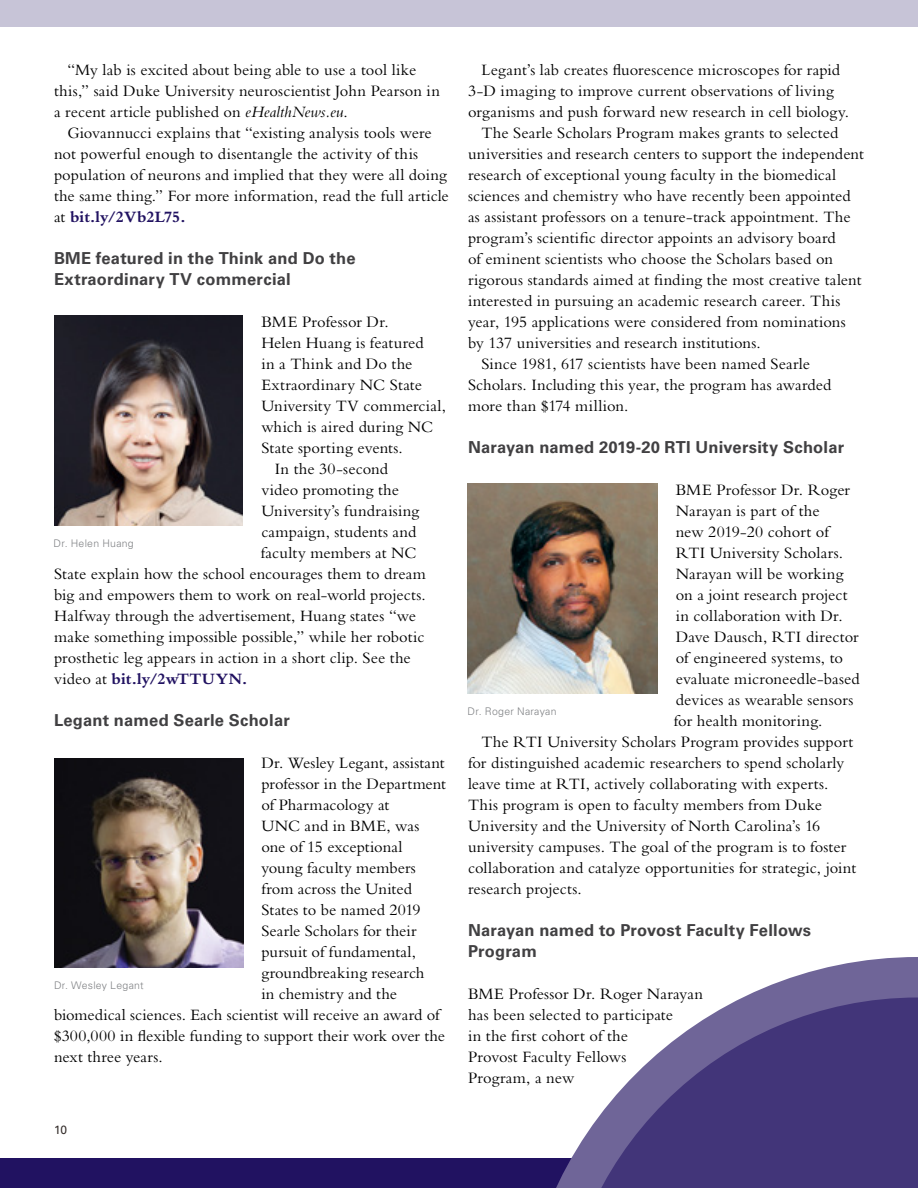
<style>
.page{position:relative;width:918px;height:1188px;background:#fff}
.page>*{position:absolute;margin:0;border:0;box-sizing:border-box;transform-origin:0 0}
.t1{font:16.5px/21px "Bembo Std";letter-spacing:.005em;color:#000}
.t2{font:700 16.5px/21px "Univers LT Std";letter-spacing:.01em;color:#414042}
.t3{font:700 16.5px "Bembo Std";letter-spacing:.005em;color:#211261}
.t4{font:12px "Univers LT Std";color:#322b29}
.t5{font:300 10.5px "Univers LT Std";letter-spacing:.025em;color:#808285}
.s1{font-style:italic}
.s2{font-weight:700;color:#211261}
.s3{font-weight:400;color:#000}
</style>
<div class="page">
<div style="left:0;top:1158px;width:918px;height:30px;background:#211261"></div>
<div style="left:0;top:0;width:918px;height:27px;background:#c7c4d7"></div>
<svg style="left:556px;top:957px;width:362px;height:231px"></svg>
<svg style="left:560px;top:998px;width:358px;height:190px;fill:#423579"></svg>
<img style="left:54px;top:758px;width:189px;height:209px">
<img style="left:468px;top:483px;width:189px;height:210px">
<img style="left:54px;top:315px;width:189px;height:210px">
<p class="t1" style="left:54px;top:59px;width:387px;text-indent:13px">“My lab is excited about being able to use a tool like this,” said Duke University neuroscientist John Pearson in a recent article published on <span class="s1">eHealthNews.eu</span>.</p>
<p class="t1" style="left:54px;top:122px;width:396px;text-indent:13px">Giovannucci explains that “existing analysis tools were not powerful enough to disentangle the activity of this population of neurons and implied that they were all doing the same thing.” For more information, read the full article at <span class="s2">bit.ly/2Vb2L75.</span></p>
<p class="t2" style="left:54px;top:248px;width:303px">BME featured in the Think and Do the<br>Extraordinary TV commercial</p>
<p class="t1" style="left:261px;top:311px;width:129px">BME Professor Dr.</p>
<p class="t1" style="left:261px;top:332px;width:164px">Helen Huang is featured</p>
<p class="t1" style="left:261px;top:353px;width:153px">in a Think and Do the</p>
<p class="t1" style="left:261px;top:374px;width:162px">Extraordinary NC State</p>
<p class="t1" style="left:261px;top:395px;width:186px">University TV commercial,</p>
<p class="t1" style="left:261px;top:416px;width:173px">which is aired during NC</p>
<p class="t1" style="left:261px;top:437px;width:143px">State sporting events.</p>
<p class="t1" style="left:275px;top:458px;width:115px">In the 30-second</p>
<p class="t1" style="left:261px;top:479px;width:139px">video promoting the</p>
<p class="t1" style="left:261px;top:500px;width:159px">University’s fundraising</p>
<p class="t1" style="left:261px;top:521px;width:156px">campaign, students and</p>
<p class="t1" style="left:261px;top:542px;width:157px">faculty members at NC</p>
<p class="t1" style="left:54px;top:563px;width:374px">State explain how the school encourages them to dream</p>
<p class="t1" style="left:54px;top:584px;width:373px">big and empowers them to work on real-world projects.</p>
<p class="t1" style="left:54px;top:605px;width:364px">Halfway through the advertisement, Huang states “we</p>
<p class="t1" style="left:54px;top:626px;width:372px">make something impossible possible,” while her robotic</p>
<p class="t1" style="left:54px;top:647px;width:358px">prosthetic leg appears in action in a short clip. See the</p>
<p class="t3" style="left:54px;top:670px;width:195px"><span class="s3">video at</span> bit.ly/2wTTUYN.</p>
<p class="t2" style="left:54px;top:710px;width:237px">Legant named Searle Scholar</p>
<p class="t1" style="left:261px;top:752px;width:185px">Dr. Wesley Legant, assistant</p>
<p class="t1" style="left:261px;top:773px;width:186px">professor in the Department</p>
<p class="t1" style="left:261px;top:794px;width:129px">of Pharmacology at</p>
<p class="t1" style="left:261px;top:815px;width:159px">UNC and in BME, was</p>
<p class="t1" style="left:261px;top:836px;width:143px">one of 15 exceptional</p>
<p class="t1" style="left:261px;top:857px;width:156px">young faculty members</p>
<p class="t1" style="left:261px;top:878px;width:152px">from across the United</p>
<p class="t1" style="left:261px;top:899px;width:161px">States to be named 2019</p>
<p class="t1" style="left:261px;top:920px;width:157px">Searle Scholars for their</p>
<p class="t1" style="left:261px;top:941px;width:156px">pursuit of fundamental,</p>
<p class="t1" style="left:261px;top:962px;width:165px">groundbreaking research</p>
<p class="t1" style="left:261px;top:983px;width:137px">in chemistry and the</p>
<p class="t1" style="left:54px;top:1004px;width:387px">biomedical sciences. Each scientist will receive an award of</p>
<p class="t1" style="left:54px;top:1025px;width:393px">$300,000 in flexible funding to support their work over the</p>
<p class="t1" style="left:54px;top:1046px;width:110px">next three years.</p>
<p class="t5" style="left:54px;top:537px;width:82px">Dr. Helen Huang</p>
<p class="t5" style="left:54px;top:979px;width:91px">Dr. Wesley Legant</p>
<p class="t4" style="left:54px;top:1122px;width:15px">10</p>
<p class="t1" style="left:482px;top:59px;width:360px">Legant’s lab creates fluorescence microscopes for rapid</p>
<p class="t1" style="left:468px;top:80px;width:367px">3-D imaging to improve current observations of living</p>
<p class="t1" style="left:468px;top:101px;width:383px">organisms and push forward new research in cell biology.</p>
<p class="t1" style="left:482px;top:122px;width:359px">The Searle Scholars Program makes grants to selected</p>
<p class="t1" style="left:468px;top:143px;width:398px">universities and research centers to support the independent</p>
<p class="t1" style="left:468px;top:164px;width:370px">research of exceptional young faculty in the biomedical</p>
<p class="t1" style="left:468px;top:185px;width:384px">sciences and chemistry who have recently been appointed</p>
<p class="t1" style="left:468px;top:206px;width:384px">as assistant professors on a tenure-track appointment. The</p>
<p class="t1" style="left:468px;top:227px;width:369px">program’s scientific director appoints an advisory board</p>
<p class="t1" style="left:468px;top:248px;width:367px">of eminent scientists who choose the Scholars based on</p>
<p class="t1" style="left:468px;top:269px;width:395px">rigorous standards aimed at finding the most creative talent</p>
<p class="t1" style="left:468px;top:290px;width:374px">interested in pursuing an academic research career. This</p>
<p class="t1" style="left:468px;top:311px;width:379px">year, 195 applications were considered from nominations</p>
<p class="t1" style="left:468px;top:332px;width:294px">by 137 universities and research institutions.</p>
<p class="t1" style="left:482px;top:353px;width:330px">Since 1981, 617 scientists have been named Searle</p>
<p class="t1" style="left:468px;top:374px;width:365px">Scholars. Including this year, the program has awarded</p>
<p class="t1" style="left:468px;top:395px;width:162px">more than $174 million.</p>
<p class="t2" style="left:468px;top:437px;width:378px">Narayan named 2019-20 RTI University Scholar</p>
<p class="t1" style="left:676px;top:479px;width:176px">BME Professor Dr. Roger</p>
<p class="t1" style="left:676px;top:500px;width:145px">Narayan is part of the</p>
<p class="t1" style="left:676px;top:521px;width:155px">new 2019-20 cohort of</p>
<p class="t1" style="left:676px;top:542px;width:169px">RTI University Scholars.</p>
<p class="t1" style="left:676px;top:563px;width:169px">Narayan will be working</p>
<p class="t1" style="left:676px;top:584px;width:174px">on a joint research project</p>
<p class="t1" style="left:676px;top:605px;width:168px">in collaboration with Dr.</p>
<p class="t1" style="left:676px;top:626px;width:185px">Dave Dausch, RTI director</p>
<p class="t1" style="left:676px;top:647px;width:169px">of engineered systems, to</p>
<p class="t1" style="left:676px;top:668px;width:186px">evaluate microneedle-based</p>
<p class="t1" style="left:676px;top:689px;width:179px">devices as wearable sensors</p>
<p class="t1" style="left:674px;top:710px;width:150px">for health monitoring.</p>
<p class="t1" style="left:482px;top:731px;width:373px">The RTI University Scholars Program provides support</p>
<p class="t1" style="left:468px;top:752px;width:378px">for distinguished academic researchers to spend scholarly</p>
<p class="t1" style="left:468px;top:773px;width:362px">leave time at RTI, actively collaborating with experts.</p>
<p class="t1" style="left:468px;top:794px;width:356px">This program is open to faculty members from Duke</p>
<p class="t1" style="left:468px;top:815px;width:354px">University and the University of North Carolina’s 16</p>
<p class="t1" style="left:468px;top:836px;width:380px">university campuses. The goal of the program is to foster</p>
<p class="t1" style="left:468px;top:857px;width:390px">collaboration and catalyze opportunities for strategic, joint</p>
<p class="t1" style="left:468px;top:878px;width:115px">research projects.</p>
<p class="t2" style="left:468px;top:920px;width:345px">Narayan named to Provost Faculty Fellows<br>Program</p>
<p class="t1" style="left:468px;top:983px;width:236px">BME Professor Dr. Roger Narayan has been selected to participate<br>in the first cohort of the<br>Provost Faculty Fellows<br>Program, a new</p>
<p class="t5" style="left:468px;top:705px;width:90px">Dr. Roger Narayan</p>
</div>
